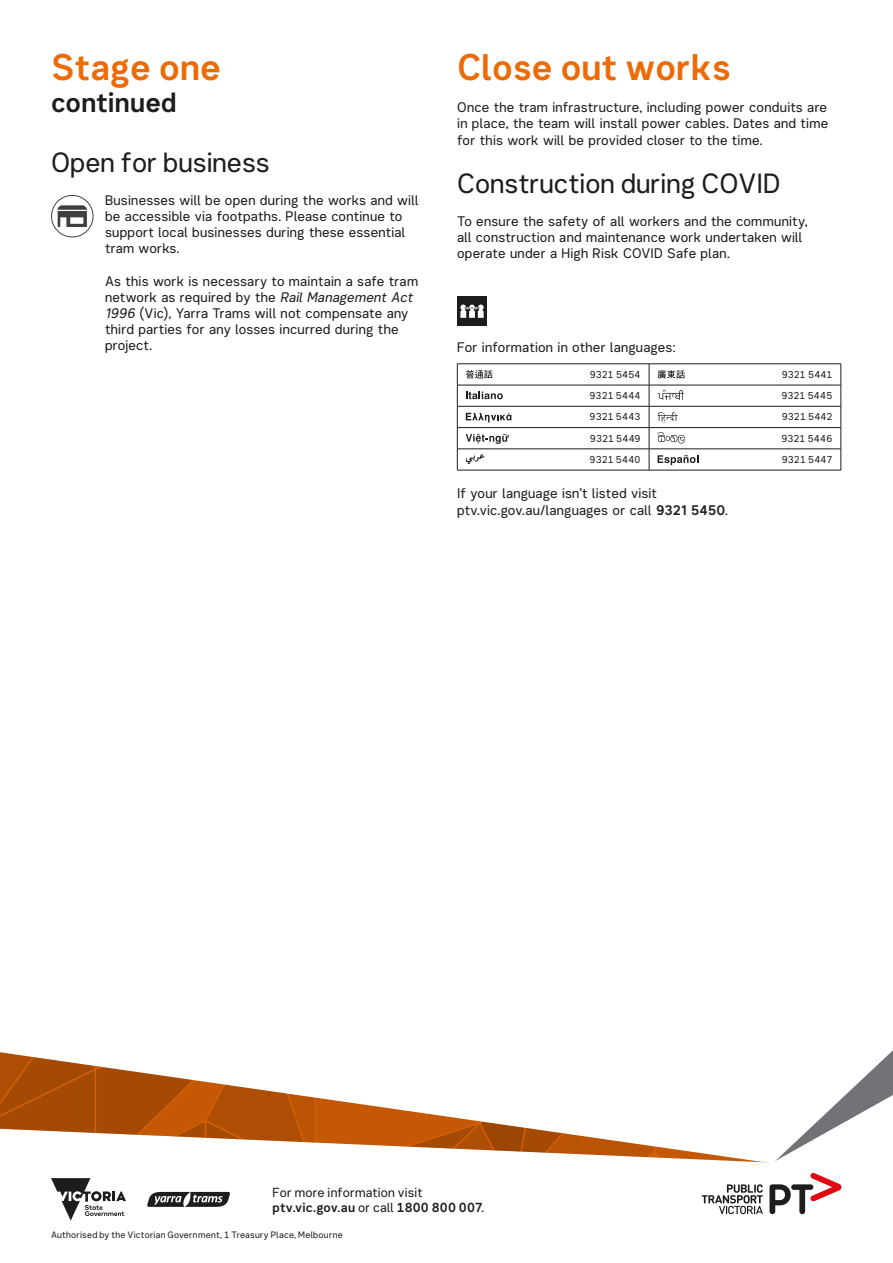
<style>
.page{position:relative;width:893px;height:1263px;background:#fff}
.page>*{position:absolute;margin:0;border:0;box-sizing:border-box;transform-origin:0 0}
.t1{font:700 36px "Network Sans";color:#ed6b06}
.t2{font:27px "Network Sans";color:#1d1d1b}
.t3{font:700 27px "Network Sans";color:#1d1d1b}
.t4{font:13.5px/16.2px "Network Sans";letter-spacing:.015em;color:#1d1d1b}
.t5{font:12.75px/14.4px "Network Sans";letter-spacing:.015em;color:#1d1d1b}
.t6{font:9.75px "Network Sans";letter-spacing:.005em;color:#1d1d1b}
.t7{font:9px "Network Sans";letter-spacing:.03em;color:#1d1d1b}
.s1{font-style:italic}
.s2{font-weight:700}
</style>
<div class="page">
<svg style="left:0;top:1050px;width:893px;height:113px"></svg>
<svg style="left:769px;top:1173px;width:72px;height:41px"></svg>
<svg style="left:702px;top:1184px;width:61px;height:30px"></svg>
<svg style="left:147px;top:1192px;width:83px;height:15px"></svg>
<svg style="left:51px;top:1178px;width:75px;height:42px"></svg>
<hr style="left:457px;top:363px;width:192px;height:1px;background:#1d1d1b">
<hr style="left:649px;top:363px;width:192px;height:1px;background:#1d1d1b">
<hr style="left:457px;top:385px;width:192px;height:1px;background:#1d1d1b">
<hr style="left:649px;top:385px;width:192px;height:1px;background:#1d1d1b">
<hr style="left:457px;top:406px;width:192px;height:1px;background:#1d1d1b">
<hr style="left:649px;top:406px;width:192px;height:1px;background:#1d1d1b">
<hr style="left:457px;top:427px;width:192px;height:1px;background:#1d1d1b">
<hr style="left:649px;top:427px;width:192px;height:1px;background:#1d1d1b">
<hr style="left:457px;top:449px;width:192px;height:1px;background:#1d1d1b">
<svg style="left:457px;top:364px;width:1px;height:106px"></svg>
<hr style="left:649px;top:449px;width:192px;height:1px;background:#1d1d1b">
<svg style="left:649px;top:364px;width:1px;height:106px"></svg>
<svg style="left:841px;top:364px;width:1px;height:106px"></svg>
<hr style="left:457px;top:470px;width:192px;height:1px;background:#1d1d1b">
<hr style="left:649px;top:470px;width:192px;height:1px;background:#1d1d1b">
<svg style="left:466px;top:370px;width:26px;height:9px"></svg>
<svg style="left:658px;top:370px;width:27px;height:9px"></svg>
<svg style="left:466px;top:392px;width:37px;height:7px"></svg>
<svg style="left:658px;top:390px;width:26px;height:10px"></svg>
<svg style="left:466px;top:413px;width:45px;height:9px"></svg>
<svg style="left:658px;top:412px;width:20px;height:11px"></svg>
<svg style="left:466px;top:434px;width:43px;height:10px"></svg>
<svg style="left:658px;top:432px;width:27px;height:11px"></svg>
<svg style="left:466px;top:454px;width:18px;height:10px"></svg>
<svg style="left:658px;top:455px;width:40px;height:10px"></svg>
<div style="left:457px;top:296px;width:30px;height:30px;background:#1d1d1b"></div>
<svg style="left:460px;top:305px;width:24px;height:13px"></svg>
<svg style="left:51px;top:195px;width:43px;height:42px"></svg>
<h1 class="t1" style="left:51px;top:36px;width:171px">Stage one</h1>
<h2 class="t3" style="left:51px;top:79px;width:127px">continued</h2>
<h2 class="t2" style="left:51px;top:139px;width:220px">Open for business</h2>
<p class="t4" style="left:105px;top:191px;width:315px">Businesses will be open during the works and will be accessible via footpaths. Please continue to support local businesses during these essential tram works.</p>
<p class="t4" style="left:105px;top:272px;width:315px">As this work is necessary to maintain a safe tram network as required by the <span class="s1">RailManagementAct 1996</span> (Vic), Yarra Trams will not compensate any third parties for any losses incurred during the project.</p>
<h1 class="t1" style="left:457px;top:36px;width:275px">Close out works</h1>
<p class="t4" style="left:457px;top:99px;width:373px;text-align:justify">Once the tram infrastructure, including power conduits are in place, the team will install power cables. Dates and time for this work will be provided closer to the time.</p>
<h2 class="t2" style="left:457px;top:161px;width:325px">Construction during COVID</h2>
<p class="t4" style="left:457px;top:212px;width:352px">To ensure the safety of all workers and the community, all construction and maintenance work undertaken will operate under a High Risk COVID Safe plan.</p>
<p class="t4" style="left:457px;top:338px;width:220px">For information in other languages:</p>
<p class="t6" style="left:590px;top:366px;width:52px">9321 5454</p>
<p class="t6" style="left:782px;top:366px;width:52px">9321 5441</p>
<p class="t6" style="left:590px;top:387px;width:53px">9321 5444</p>
<p class="t6" style="left:781px;top:387px;width:52px">9321 5445</p>
<p class="t6" style="left:590px;top:409px;width:52px">9321 5443</p>
<p class="t6" style="left:782px;top:409px;width:52px">9321 5442</p>
<p class="t6" style="left:590px;top:430px;width:52px">9321 5449</p>
<p class="t6" style="left:781px;top:430px;width:52px">9321 5446</p>
<p class="t6" style="left:590px;top:451px;width:52px">9321 5440</p>
<p class="t6" style="left:782px;top:451px;width:52px">9321 5447</p>
<p class="t4" style="left:457px;top:485px;width:272px">If your language isn’t listed visit ptv.vic.gov.au/languages or call <span class="s2">9321 5450</span>.</p>
<p class="t5" style="left:273px;top:1185px;width:213px">For more information visit <span class="s2">ptv.vic.gov.au</span> or call <span class="s2">1800 800 007</span>.</p>
<p class="t7" style="left:51px;top:1227px;width:293px">Authorised by the Victorian Government, 1 Treasury Place, Melbourne</p>
</div>
